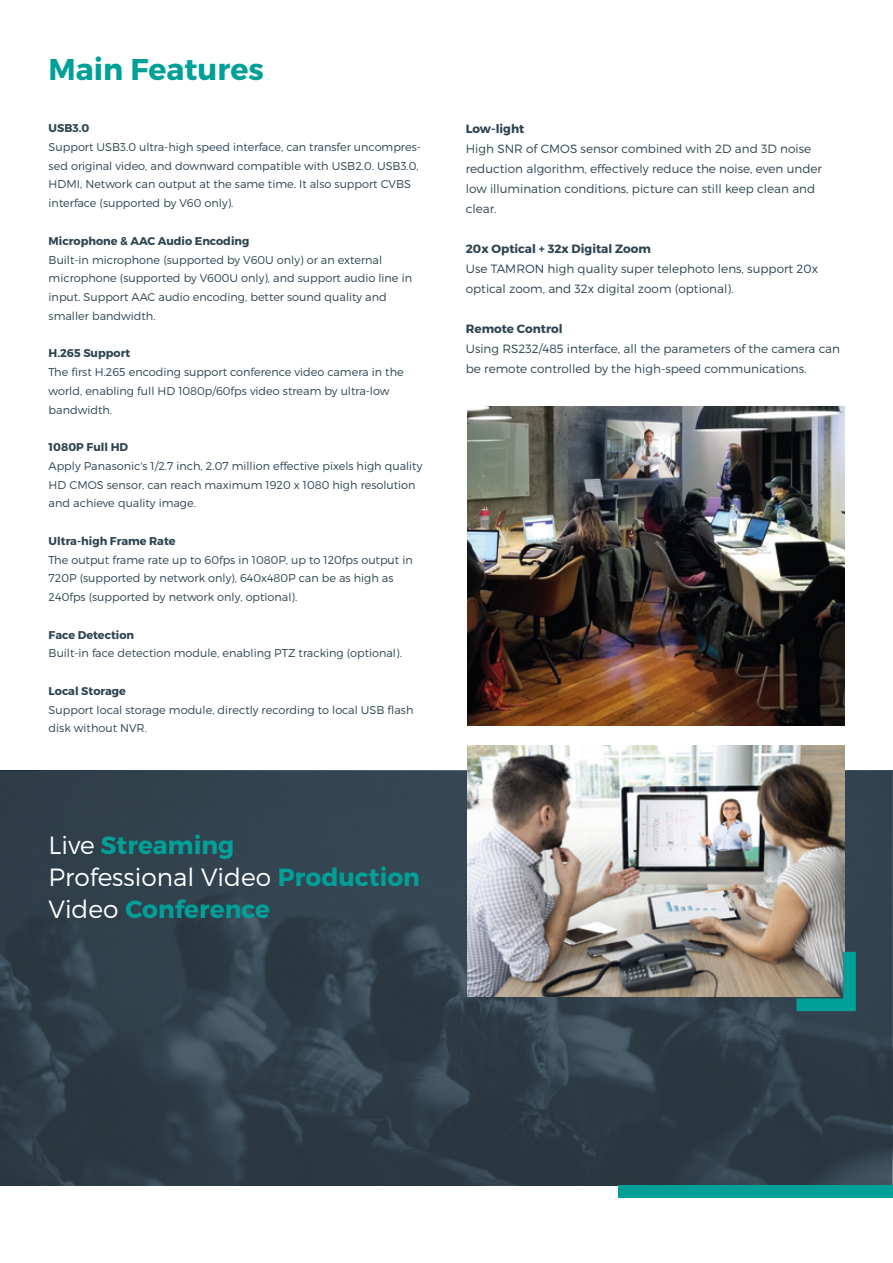
<style>
.page{position:relative;width:893px;height:1263px;background:#fff}
.page>*{position:absolute;margin:0;border:0;box-sizing:border-box;transform-origin:0 0}
.t1{font:700 30px "Montserrat";color:#00a099}
.t2{font:700 24.9px/32.1px "Montserrat";color:#00a099}
.t3{font:300 12px/20.1px "Montserrat";color:#2c4351}
.t4{font:700 12px "Montserrat";color:#2c4351}
.t5{font:300 11.25px/18.8px "Montserrat";color:#2c4351}
.t6{font:700 11.25px "Montserrat";color:#2c4351}
.s1{font-weight:300;color:#fff}
</style>
<div class="page">
<svg style="left:0;top:771px;width:893px;height:414px;background:#303f4a"></svg>
<img style="left:467px;top:745px;width:378px;height:252px">
<svg style="left:796px;top:952px;width:60px;height:59px;background:#609891"></svg>
<div style="left:618px;top:1185px;width:275px;height:13px;background:#00a099"></div>
<img style="left:467px;top:407px;width:378px;height:318px">
<h1 class="t1" style="left:49px;top:51px;width:217px">Main Features</h1>
<p class="t6" style="left:49px;top:121px;width:42px">USB3.0</p>
<p class="t5" style="left:49px;top:137px;width:374px">Support USB3.0 ultra-high speed interface, can transfer uncompres&shy;sed original video, and downward compatible with USB2.0. USB3.0, HDMI, Network can output at the same time. It also support CVBS interface (supported by V60 only).</p>
<p class="t6" style="left:49px;top:234px;width:202px">Microphone &amp; AAC Audio Encoding</p>
<p class="t5" style="left:49px;top:250px;width:365px">Built-in microphone (supported by V60U only) or an external microphone (supported by V600U only), and support audio line in input. Support AAC audio encoding, better sound quality and smaller bandwidth.</p>
<p class="t6" style="left:49px;top:346px;width:83px">H.265 Support</p>
<p class="t5" style="left:49px;top:362px;width:357px">The first H.265 encoding support conference video camera in the world, enabling full HD 1080p/60fps video stream by ultra-low bandwidth.</p>
<p class="t6" style="left:49px;top:440px;width:81px">1080P Full HD</p>
<p class="t5" style="left:49px;top:456px;width:375px">Apply Panasonic's 1/2.7 inch, 2.07 million effective pixels high quality<br>HD CMOS sensor, can reach maximum 1920 x 1080 high resolution and achieve quality image.</p>
<p class="t6" style="left:49px;top:534px;width:129px">Ultra-high Frame Rate</p>
<p class="t5" style="left:49px;top:550px;width:366px">The output frame rate up to 60fps in 1080P, up to 120fps output in<br>720P (supported by network only), 640x480P can be as high as<br>240fps (supported by network only, optional).</p>
<p class="t6" style="left:49px;top:628px;width:87px">Face Detection</p>
<p class="t5" style="left:49px;top:644px;width:355px">Built-in face detection module, enabling PTZ tracking (optional).</p>
<p class="t6" style="left:49px;top:684px;width:79px">Local Storage</p>
<p class="t5" style="left:49px;top:700px;width:366px">Support local storage module, directly recording to local USB flash disk without NVR.</p>
<h2 class="t2" style="left:49px;top:830px;width:373px"><span class="s1">Live</span> Streaming<br><span class="s1">Professional Video</span> Production<br><span class="s1">Video</span> Conference</h2>
<p class="t4" style="left:466px;top:121px;width:60px">Low-light</p>
<p class="t3" style="left:466px;top:138px;width:358px">High SNR of CMOS sensor combined with 2D and 3D noise reduction algorithm, effectively reduce the noise, even under low illumination conditions, picture can still keep clean and clear.</p>
<p class="t4" style="left:466px;top:241px;width:187px">20x Optical + 32x Digital Zoom</p>
<p class="t3" style="left:466px;top:259px;width:354px">Use TAMRON high quality super telephoto lens, support 20x optical zoom, and 32x digital zoom (optional).</p>
<p class="t4" style="left:466px;top:321px;width:98px">Remote Control</p>
<p class="t3" style="left:466px;top:339px;width:376px">Using RS232/485 interface, all the parameters of the camera can be remote controlled by the high-speed communications.</p>
</div>
